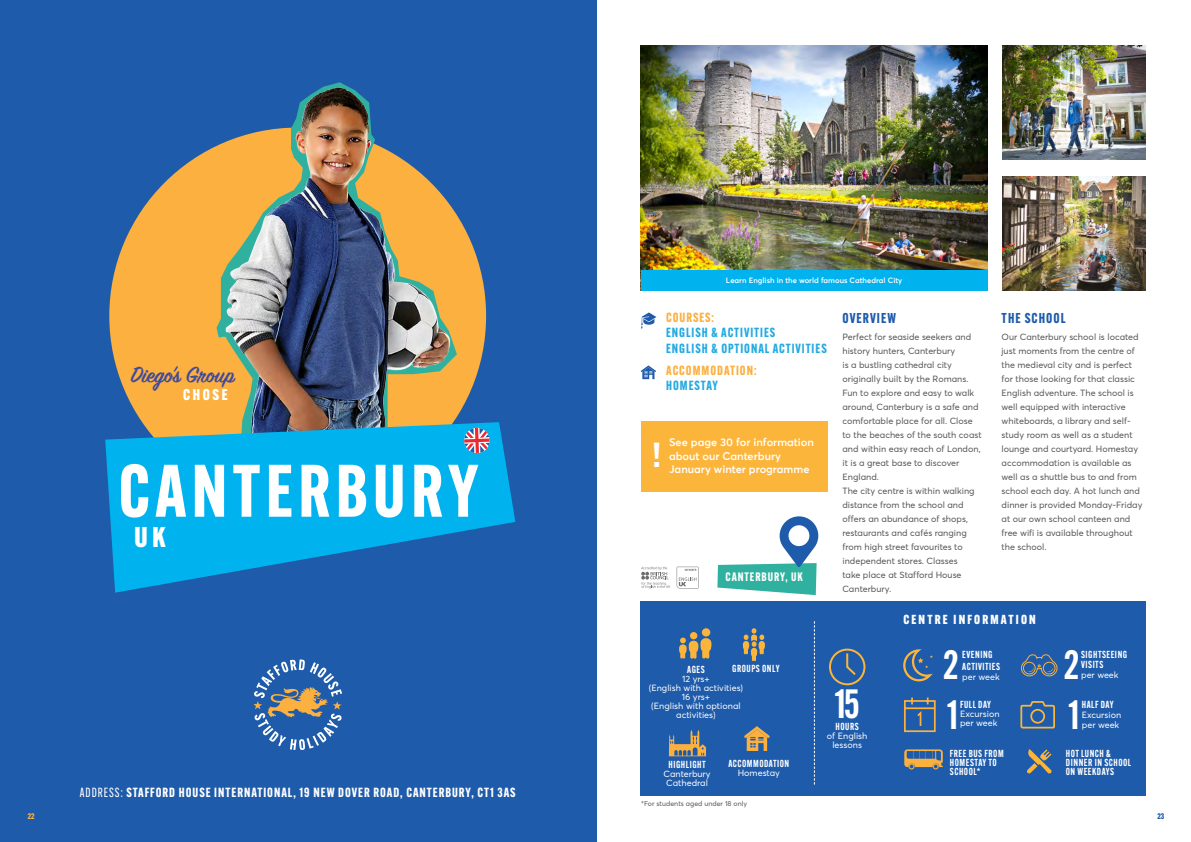
<style>
.page{position:relative;width:1191px;height:842px;background:#fff}
.page>*{position:absolute;margin:0;border:0;box-sizing:border-box;transform-origin:0 0}
.t1{font:700 72.6px "Alternate Gothic Cond ATF";letter-spacing:.075em;color:#fff}
.t2{font:600 40px "Alternate Gothic Cond ATF";color:#fff}
.t3{font:800 34px "Alternate Gothic Cond ATF";color:#fff}
.t4{font:800 28px "Alternate Gothic Cond ATF";color:#fff}
.t5{font:24.5px "Sign Painter House Script";color:#414a9b}
.t6{font:800 15.3px "Alternate Gothic Cond ATF";letter-spacing:.17em;color:#fff}
.t7{font:14.2px "Sign Painter House Script";letter-spacing:-.015em;color:#fff}
.t8{font:700 14px "Alternate Gothic Cond ATF";letter-spacing:.075em;color:#1e5baa}
.t9{font:700 13px "Alternate Gothic Cond ATF";letter-spacing:.075em;color:#fff}
.t10{font:700 13px "Alternate Gothic Cond ATF";letter-spacing:.075em;color:#24aae1}
.t11{font:700 13px "Alternate Gothic Cond ATF";letter-spacing:.075em;color:#fbb03f}
.t12{font:800 12.8px "Alternate Gothic Cond ATF";letter-spacing:.17em;color:#fff}
.t13{font:700 12px "Alternate Gothic Cond ATF";letter-spacing:.075em;color:#fff}
.t14{font:600 11px/13.2px "Averta Std";color:#fff}
.t15{font:600 10px/9px "Alternate Gothic Cond ATF";letter-spacing:.05em;color:#fff}
.t16{font:9px/14px "Averta Std";color:#545557}
.t17{font:9px/9px "Averta Std";color:#fff;text-align:center}
.t18{font:800 8px "Alternate Gothic Cond ATF";color:#fbb13f}
.t19{font:800 8px "Alternate Gothic Cond ATF";color:#1e5baa}
.t20{font:600 7.6px "Averta Std";color:#fff}
.t21{font:7px "Averta Std";color:#545557}
.s1{font-weight:400}
</style>
<div class="page">
<div style="left:0;top:0;width:596px;height:842px;background:#1e5baa"></div>
<div style="left:109px;top:128px;width:377px;height:376px;background:#fbb03f;border-radius:50%"></div>
<svg style="left:253px;top:659px;width:89px;height:91px"></svg>
<img style="left:159px;top:82px;width:328px;height:340px">
<svg style="left:105px;top:422px;width:410px;height:171px;fill:#00b3ef"></svg>
<svg style="left:464px;top:428px;width:25px;height:25px"></svg>
<img style="left:641px;top:45px;width:346px;height:225px">
<svg style="left:717px;top:516px;width:101px;height:79px"></svg>
<img style="left:1002px;top:45px;width:143px;height:114px">
<img style="left:1002px;top:177px;width:143px;height:114px">
<svg style="left:676px;top:567px;width:22px;height:21px"></svg>
<svg style="left:641px;top:567px;width:29px;height:21px"></svg>
<div style="left:640px;top:602px;width:505px;height:194px;background:#1e5baa"></div>
<div style="left:690px;top:632px;width:7px;height:7px;background:#fcb53b;border-radius:50%"></div>
<div style="left:702px;top:628px;width:8px;height:8px;background:#fcb53b;border-radius:50%"></div>
<svg style="left:679px;top:638px;width:33px;height:21px"></svg>
<svg style="left:742px;top:628px;width:23px;height:34px"></svg>
<svg style="left:744px;top:726px;width:26px;height:25px"></svg>
<svg style="left:641px;top:365px;width:15px;height:14px"></svg>
<svg style="left:641px;top:312px;width:15px;height:17px"></svg>
<svg style="left:669px;top:730px;width:37px;height:26px"></svg>
<svg style="left:903px;top:649px;width:30px;height:33px"></svg>
<svg style="left:1020px;top:701px;width:35px;height:28px"></svg>
<svg style="left:904px;top:697px;width:32px;height:36px"></svg>
<svg style="left:829px;top:648px;width:37px;height:38px"></svg>
<svg style="left:1021px;top:654px;width:36px;height:22px"></svg>
<svg style="left:904px;top:749px;width:38px;height:20px"></svg>
<svg style="left:1027px;top:749px;width:24px;height:25px"></svg>
<div style="left:641px;top:270px;width:346px;height:21px;background:#00b3ef"></div>
<div style="left:641px;top:421px;width:186px;height:71px;background:#fcb53b"></div>
<svg style="left:814px;top:621px;width:1px;height:163px"></svg>
<p class="t5" style="left:131px;top:360px;width:105px">Diego’s Group</p>
<p class="t6" style="left:183px;top:385px;width:46px">CHOSE</p>
<p class="t1" style="left:118px;top:445px;width:361px">CANTERBURY</p>
<p class="t4" style="left:134px;top:520px;width:33px">UK</p>
<p class="t7" style="left:142px;top:486px;width:60px">Woodcote, UK</p>
<p class="t9" style="left:80px;top:784px;width:437px"><span class="s1">ADDRESS:</span> STAFFORD HOUSE INTERNATIONAL, 19 NEW DOVER ROAD, CANTERBURY, CT1 3AS</p>
<p class="t20" style="left:726px;top:276px;width:178px">Learn English in the world famous Cathedral City</p>
<p class="t11" style="left:666px;top:309px;width:49px">COURSES:</p>
<p class="t8" style="left:842px;top:309px;width:55px">OVERVIEW</p>
<p class="t8" style="left:1001px;top:309px;width:66px">THE SCHOOL</p>
<p class="t10" style="left:666px;top:324px;width:111px">ENGLISH &amp; ACTIVITIES</p>
<p class="t10" style="left:666px;top:340px;width:162px">ENGLISH &amp; OPTIONAL ACTIVITIES</p>
<p class="t11" style="left:666px;top:362px;width:92px">ACCOMMODATION:</p>
<p class="t10" style="left:666px;top:377px;width:53px">HOMESTAY</p>
<p class="t16" style="left:842px;top:330px;width:141px">Perfect for seaside seekers and history hunters, Canterbury<br>is a bustling cathedral city originally built by the Romans.<br>Fun to explore and easy to walk around, Canterbury is a safe and comfortable place for all. Close to the beaches of the south coast and within easy reach of London, it is a great base to discover<br>England.</p>
<p class="t16" style="left:842px;top:484px;width:134px">The city centre is within walking distance from the school and offers an abundance of shops, restaurants and cafés ranging from high street favourites to independent stores. Classes take place at Stafford House<br>Canterbury.</p>
<p class="t16" style="left:1001px;top:330px;width:142px">Our Canterbury school is located just moments from the centre of the medieval city and is perfect for those looking for that classic<br>English adventure. The school is well equipped with interactive whiteboards, a library and self&shy;study room as well as a student lounge and courtyard. Homestay accommodation is available as well as a shuttle bus to and from school each day. A hot lunch and dinner is provided Monday-Friday at our own school canteen and free wifi is available throughout the school.</p>
<p class="t14" style="left:669px;top:436px;width:146px">See page 30 for information about our Canterbury<br>January winter programme</p>
<p class="t3" style="left:653px;top:434px;width:9px">!</p>
<p class="t13" style="left:725px;top:569px;width:79px">CANTERBURY, UK</p>
<p class="t12" style="left:903px;top:612px;width:134px">CENTRE INFORMATION</p>
<p class="t15" style="left:732px;top:663px;width:49px">GROUPS ONLY</p>
<p class="t15" style="left:687px;top:664px;width:19px">AGES</p>
<p class="t17" style="left:682px;top:674px;width:29px">12 yrs+</p>
<p class="t17" style="left:649px;top:683px;width:96px">(English with activities)</p>
<p class="t17" style="left:682px;top:692px;width:30px">16 yrs+</p>
<p class="t17" style="left:651px;top:701px;width:91px">(English with optional activities)</p>
<p class="t15" style="left:668px;top:760px;width:39px">HIGHLIGHT</p>
<p class="t17" style="left:663px;top:770px;width:49px">Canterbury</p>
<p class="t17" style="left:666px;top:779px;width:43px">Cathedral</p>
<p class="t15" style="left:728px;top:759px;width:62px">ACCOMMODATION</p>
<p class="t17" style="left:737px;top:769px;width:44px">Homestay</p>
<p class="t2" style="left:943px;top:640px;width:17px">2</p>
<p class="t15" style="left:962px;top:649px;width:32px">EVENING</p>
<p class="t15" style="left:962px;top:661px;width:39px">ACTIVITIES</p>
<p class="t17" style="left:962px;top:672px;width:39px">per week</p>
<p class="t2" style="left:1063px;top:640px;width:17px">2</p>
<p class="t15" style="left:1081px;top:649px;width:48px;line-height:10px">SIGHTSEEING<br>VISITS</p>
<p class="t17" style="left:1081px;top:670px;width:39px">per week</p>
<p class="t2" style="left:835px;top:678px;width:26px">15</p>
<p class="t2" style="left:947px;top:690px;width:13px">1</p>
<p class="t2" style="left:1068px;top:690px;width:13px">1</p>
<p class="t15" style="left:1081px;top:700px;width:33px">HALF DAY</p>
<p class="t15" style="left:960px;top:700px;width:32px">FULL DAY</p>
<p class="t17" style="left:960px;top:710px;width:41px">Excursion</p>
<p class="t17" style="left:1081px;top:710px;width:41px">Excursion</p>
<p class="t17" style="left:960px;top:719px;width:39px">per week</p>
<p class="t15" style="left:835px;top:722px;width:25px">HOURS</p>
<p class="t17" style="left:1081px;top:720px;width:39px">per week</p>
<p class="t17" style="left:827px;top:731px;width:42px">of English lessons</p>
<p class="t15" style="left:950px;top:749px;width:55px">FREE BUS FROM<br>HOMESTAY TO<br>SCHOOL*</p>
<p class="t15" style="left:1065px;top:749px;width:47px">HOT LUNCH &amp;</p>
<p class="t15" style="left:1065px;top:758px;width:67px">DINNER IN SCHOOL<br>ON WEEKDAYS</p>
<p class="t21" style="left:641px;top:799px;width:107px">*For students aged under 18 only</p>
<p class="t18" style="left:28px;top:811px;width:8px">22</p>
<p class="t19" style="left:1157px;top:811px;width:8px">23</p>
</div>
